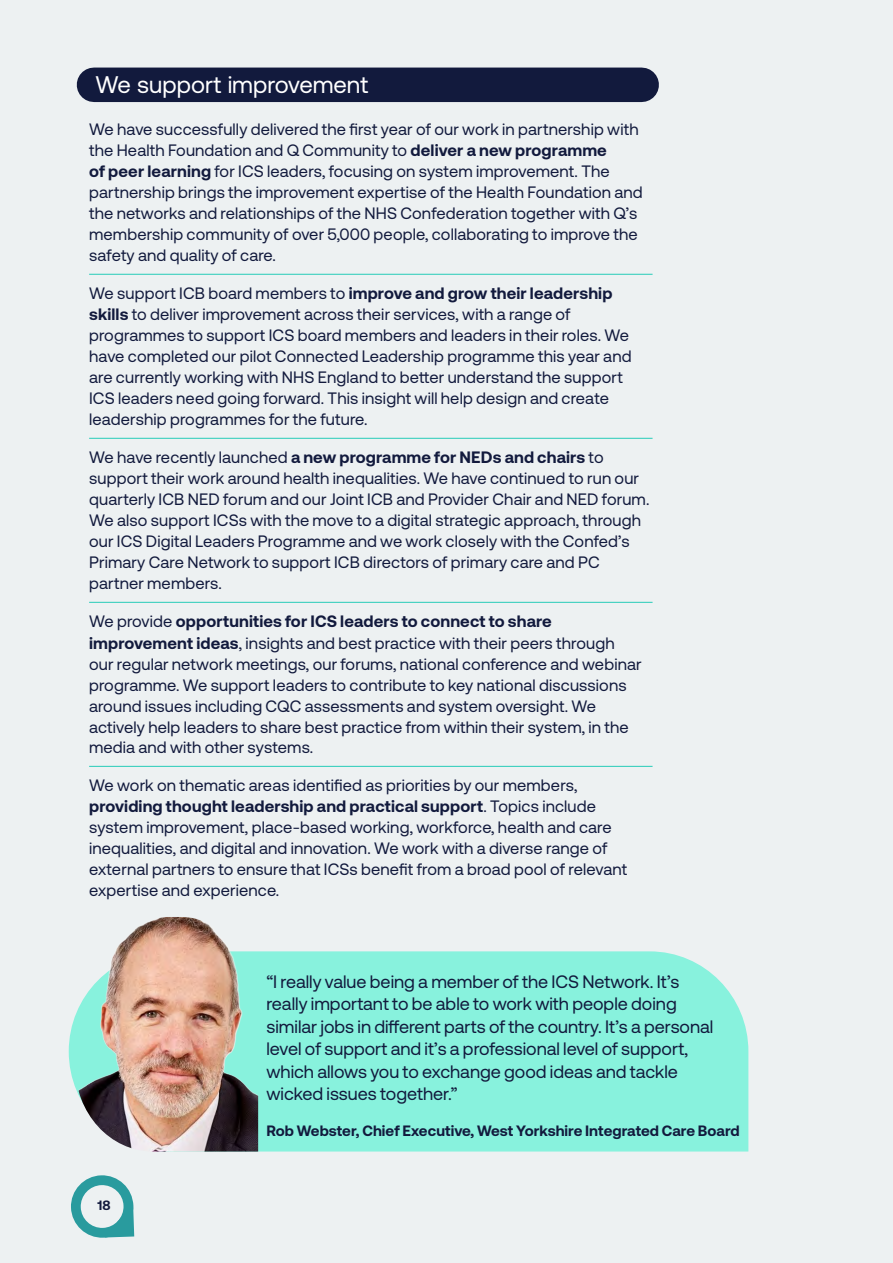
<style>
.page{position:relative;width:893px;height:1263px;background:#edf1f2}
.page>*{position:absolute;margin:0;border:0;box-sizing:border-box;transform-origin:0 0}
.Heading_3{font:24px "Aeonik Pro";color:#fff}
.t1{font:18px/22.5px "Aeonik Pro";color:#121a3d}
.Teal_-_Bullet_Rule{font:16.5px/21px "Aeonik Pro";letter-spacing:.01em;color:#121a3d}
.Bullet_-_No_Rule{font:16.5px/21px "Aeonik Pro";letter-spacing:.01em;color:#121a3d}
.Quote_Source{font:700 15px "Aeonik Pro";letter-spacing:.005em;color:#121a3d}
.t2{font:700 13.5px "Aeonik Pro";color:#121a3d}
.s1{font-weight:700}
</style>
<div class="page">
<svg style="left:71px;top:1175px;width:63px;height:63px"></svg>
<div style="left:94px;top:68px;width:548px;height:34px;background:#121a3d"></div>
<div style="left:69px;top:951px;width:679px;height:200px;background:#88f2dd"></div>
<hr style="left:89px;top:274px;width:564px;height:1px;background:#26ccb8">
<hr style="left:89px;top:438px;width:564px;height:1px;background:#26ccb8">
<hr style="left:89px;top:602px;width:564px;height:1px;background:#26ccb8">
<hr style="left:89px;top:766px;width:564px;height:1px;background:#26ccb8">
<img style="left:75px;top:917px;width:183px;height:234px">
<p class="Heading_3" style="left:95px;top:72px;width:274px">We support improvement</p>
<p class="Teal_-_Bullet_Rule" style="left:89px;top:119px;width:555px">We have successfully delivered the first year of our work in partnership with the Health Foundation and Q Community to <span class="s1">deliver a new programme<br>of peer learning</span> for ICS leaders, focusing on system improvement. The partnership brings the improvement expertise of the Health Foundation and the networks and relationships of the NHS Confederation together with Q’s membership community of over 5,000 people, collaborating to improve the safety and quality of care.</p>
<p class="Teal_-_Bullet_Rule" style="left:89px;top:283px;width:544px">We support ICB board members to <span class="s1">improve and grow their leadership skills</span> to deliver improvement across their services, with a range of programmes to support ICS board members and leaders in their roles. We have completed our pilot Connected Leadership programme this year and are currently working with NHS England to better understand the support ICS leaders need going forward. This insight will help design and create leadership programmes for the future.</p>
<p class="Teal_-_Bullet_Rule" style="left:89px;top:447px;width:562px">We have recently launched <span class="s1">a new programme for NEDs and chairs</span> to support their work around health inequalities. We have continued to run our quarterly ICB NED forum and our Joint ICB and Provider Chair and NED forum.<br>We also support ICSs with the move to a digital strategic approach, through our ICS Digital Leaders Programme and we work closely with the Confed’s Primary Care Network to support ICB directors of primary care and PC partner members.</p>
<p class="Teal_-_Bullet_Rule" style="left:89px;top:611px;width:554px">We provide <span class="s1">opportunities for ICS leaders to connect to share improvement ideas</span>, insights and best practice with their peers through our regular network meetings, our forums, national conference and webinar programme. We support leaders to contribute to key national discussions around issues including CQC assessments and system oversight. We actively help leaders to share best practice from within their system, in the media and with other systems.</p>
<p class="Bullet_-_No_Rule" style="left:89px;top:775px;width:540px">We work on thematic areas identified as priorities by our members, <span class="s1">providing thought leadership and practical support</span>. Topics include system improvement, place-based working, workforce, health and care inequalities, and digital and innovation. We work with a diverse range of external partners to ensure that ICSs benefit from a broad pool of relevant expertise and experience.</p>
<p class="t2" style="left:97px;top:1197px;width:15px">18</p>
<p class="t1" style="left:266px;top:970px;width:448px">“I really value being a member of the ICS Network. It’s really important to be able to work with people doing similar jobs in different parts of the country. It’s a personal level of support and it’s a professional level of support, which allows you to exchange good ideas and tackle wicked issues together.”</p>
<p class="Quote_Source" style="left:266px;top:1122px;width:475px">Rob Webster, Chief Executive, West Yorkshire Integrated Care Board</p>
</div>
